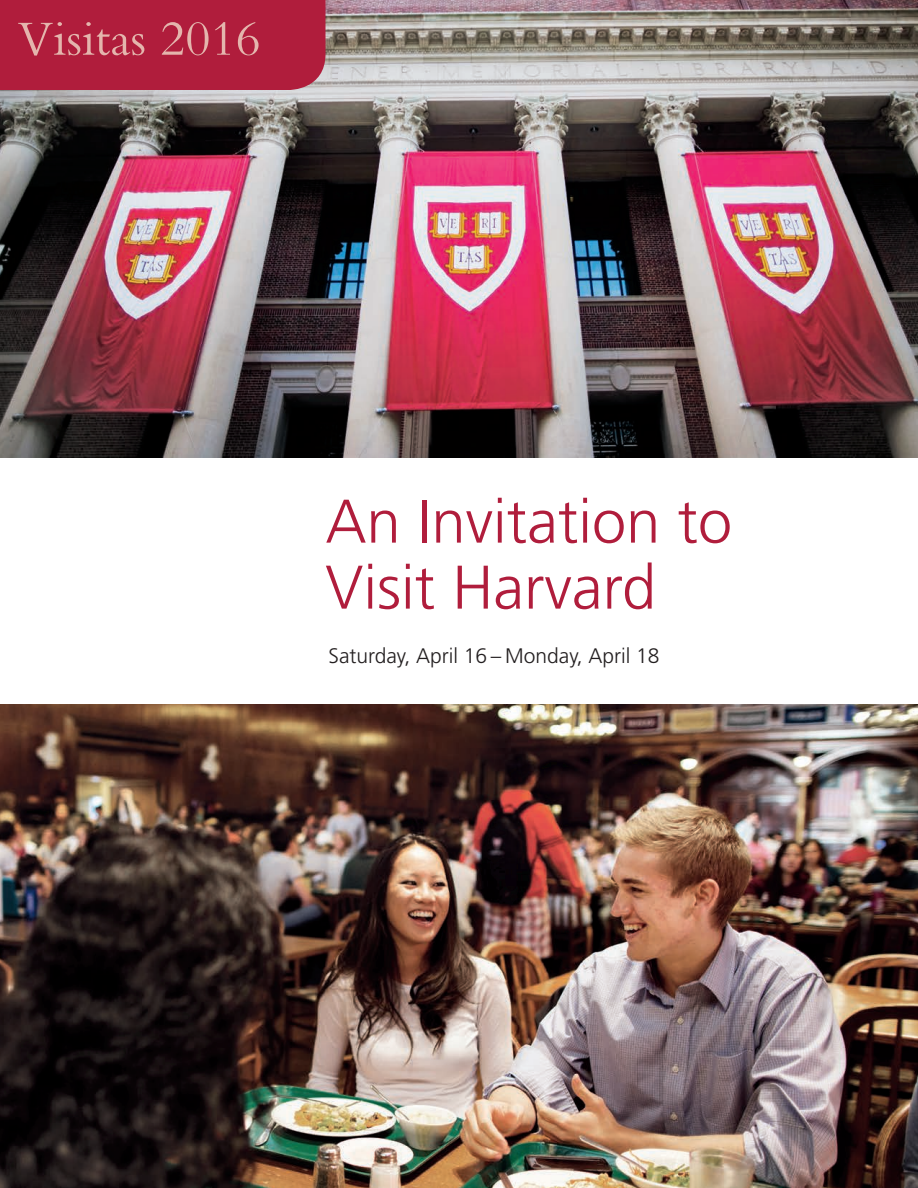
<style>
.page{position:relative;width:918px;height:1188px;background:#fff}
.page>*{position:absolute;margin:0;border:0;box-sizing:border-box;transform-origin:0 0}
.t1{font:300 61.5px/66px "Frutiger LT Std";color:#b01d3c}
.t2{font:51.15px "Bembo Std";color:#e4b5ad}
.t3{font:300 21px "Frutiger LT Std";color:#231f20}
</style>
<div class="page">
<img style="left:0;top:0;width:918px;height:457px">
<div style="left:0;top:0;width:326px;height:90px;background:#b01d3c"></div>
<img style="left:0;top:704px;width:918px;height:484px">
<h2 class="t2" style="left:18px;top:9px;width:244px">Visitas 2016</h2>
<h1 class="t1" style="left:326px;top:489px;width:408px">An Invitation to<br>Visit Harvard</h1>
<p class="t3" style="left:328px;top:644px;width:333px">Saturday, April 16 – Monday, April 18</p>
</div>
